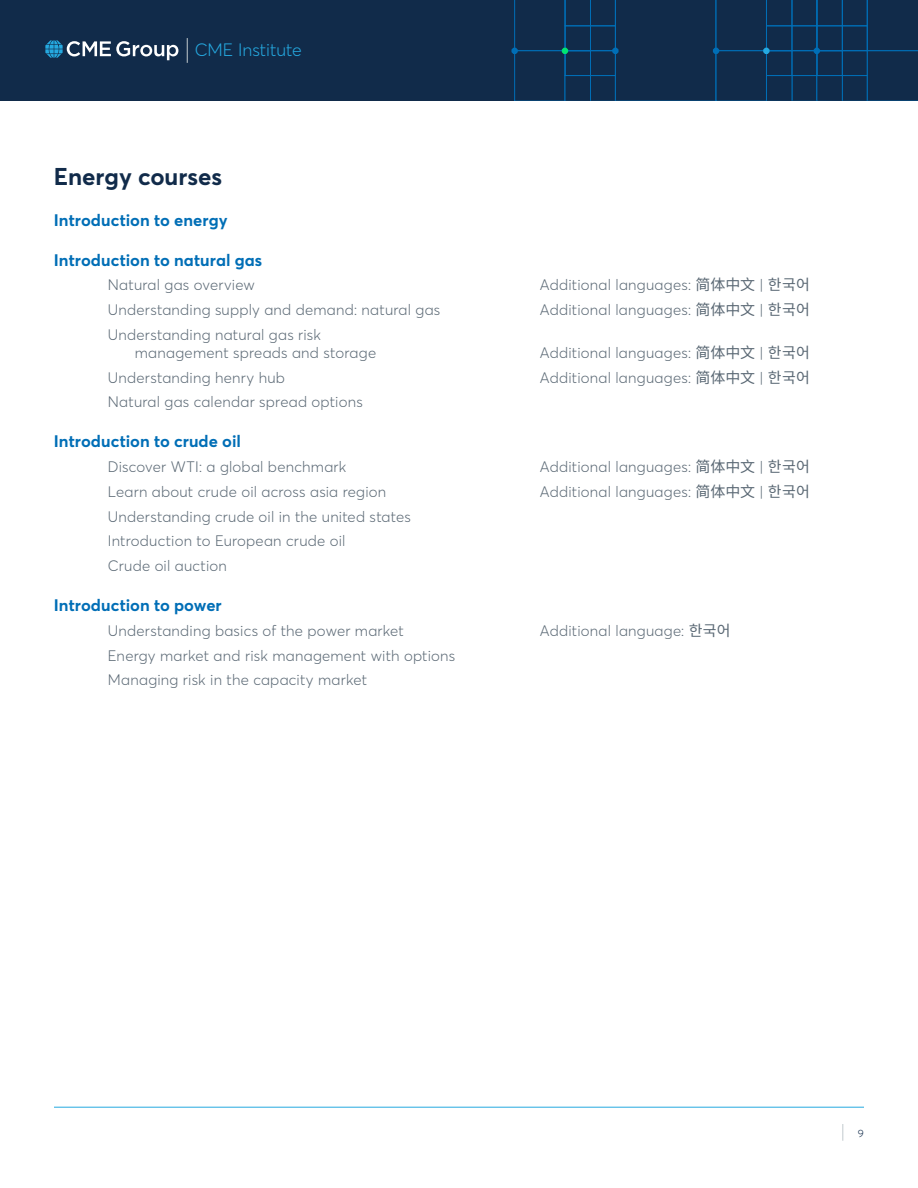
<style>
.page{position:relative;width:918px;height:1188px;background:#fff}
.page>*{position:absolute;margin:0;border:0;box-sizing:border-box;transform-origin:0 0}
.t1{font:700 24px "Averta";color:#112b4a}
.t2{font:300 17.7px "Averta";color:#25a9e0}
.t3{font:700 16.5px "Averta";letter-spacing:.005em;color:#006eb6}
.t4{font:300 15px/24.8px "Averta";letter-spacing:.015em;color:#5a6874}
.t5{font:300 10.5px "Averta";color:#112b4a}
.s1{font-family:"Noto Sans CJ Ksc";font-weight:400}
</style>
<div class="page">
<div style="left:0;top:0;width:918px;height:101px;background:#112b4a"></div>
<svg style="left:511px;top:0;width:407px;height:101px"></svg>
<svg style="left:842px;top:1124px;width:1px;height:17px"></svg>
<hr style="left:54px;top:1107px;width:810px;height:1px;background:#25a9e0">
<svg style="left:187px;top:38px;width:1px;height:25px"></svg>
<svg style="left:45px;top:40px;width:133px;height:20px"></svg>
<p class="t2" style="left:195px;top:38px;width:108px">CME Institute</p>
<h1 class="t1" style="left:54px;top:160px;width:170px">Energy courses</h1>
<p class="t3" style="left:54px;top:208px;width:175px">Introduction to energy</p>
<p class="t3" style="left:54px;top:248px;width:210px">Introduction to natural gas</p>
<p class="t4" style="left:108px;top:272px;width:149px">Natural gas overview</p>
<p class="t4" style="left:540px;top:272px;width:272px">Additional languages: <span class="s1">简体中文</span> | <span class="s1">한국어</span></p>
<p class="t4" style="left:108px;top:297px;width:334px">Understanding supply and demand: natural gas</p>
<p class="t4" style="left:540px;top:297px;width:272px">Additional languages: <span class="s1">简体中文</span> | <span class="s1">한국어</span></p>
<p class="t4" style="left:135px;top:325px;width:243px;line-height:18px;text-indent:-27px">Understanding natural gas risk management spreads and storage</p>
<p class="t4" style="left:540px;top:340px;width:272px">Additional languages: <span class="s1">简体中文</span> | <span class="s1">한국어</span></p>
<p class="t4" style="left:108px;top:364px;width:179px">Understanding henry hub</p>
<p class="t4" style="left:540px;top:364px;width:272px">Additional languages: <span class="s1">简体中文</span> | <span class="s1">한국어</span></p>
<p class="t4" style="left:108px;top:389px;width:256px">Natural gas calendar spread options</p>
<p class="t3" style="left:54px;top:430px;width:189px">Introduction to crude oil</p>
<p class="t4" style="left:108px;top:454px;width:240px">Discover WTI: a global benchmark</p>
<p class="t4" style="left:540px;top:454px;width:272px">Additional languages: <span class="s1">简体中文</span> | <span class="s1">한국어</span></p>
<p class="t4" style="left:108px;top:479px;width:280px">Learn about crude oil across asia region</p>
<p class="t4" style="left:540px;top:479px;width:272px">Additional languages: <span class="s1">简体中文</span> | <span class="s1">한국어</span></p>
<p class="t4" style="left:108px;top:503px;width:305px">Understanding crude oil in the united states<br>Introduction to European crude oil<br>Crude oil auction</p>
<p class="t3" style="left:54px;top:594px;width:169px">Introduction to power</p>
<p class="t4" style="left:108px;top:618px;width:298px">Understanding basics of the power market</p>
<p class="t4" style="left:540px;top:618px;width:192px">Additional language: <span class="s1">한국어</span></p>
<p class="t4" style="left:108px;top:642px;width:349px">Energy market and risk management with options<br>Managing risk in the capacity market</p>
<p class="t5" style="left:858px;top:1126px;width:8px">9</p>
</div>
